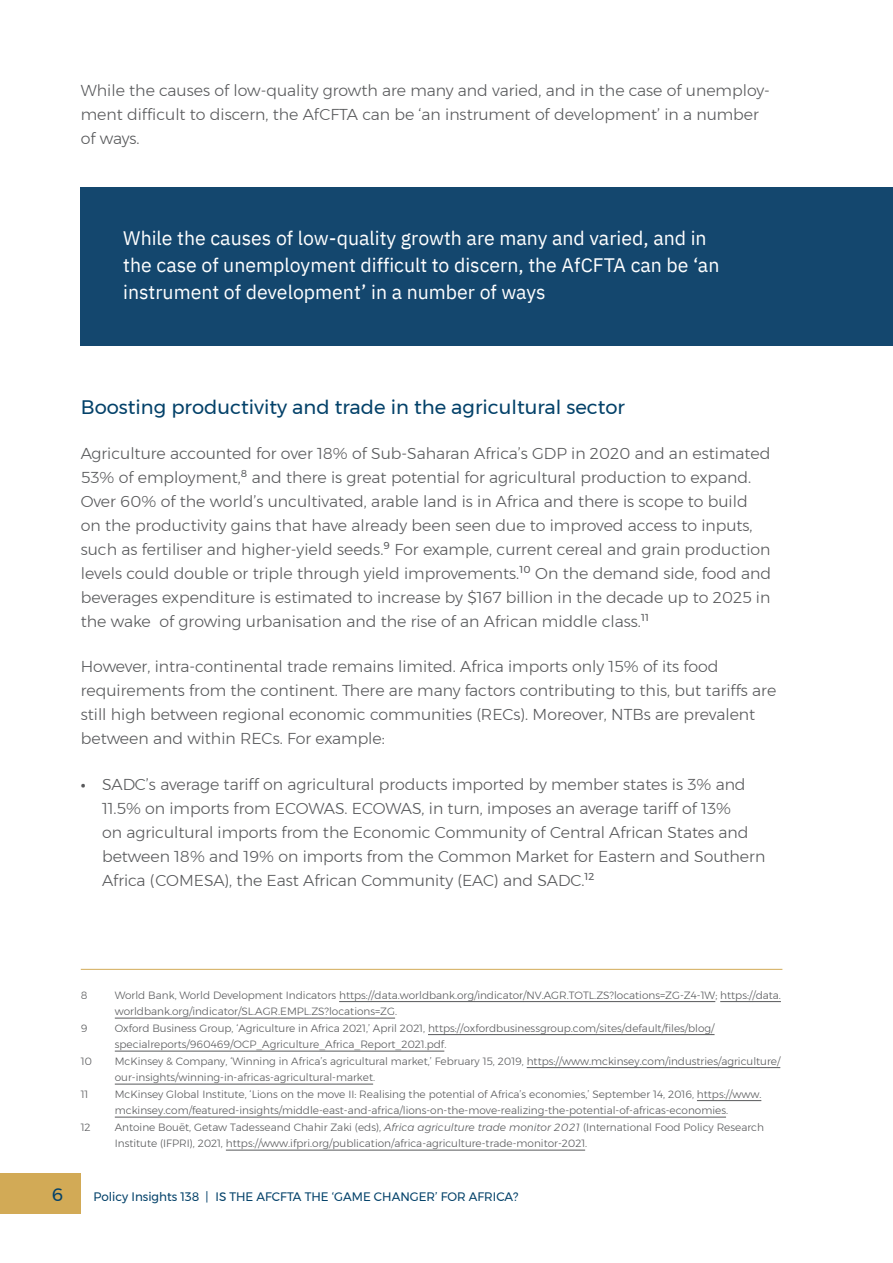
<style>
.page{position:relative;width:893px;height:1263px;background:#fff}
.page>*{position:absolute;margin:0;border:0;box-sizing:border-box;transform-origin:0 0}
.t1{font:19.5px/27px "IBM Plex Sans";color:#fff}
.t2{font:19.5px "Montserrat";color:#034169}
.t3{font:18px "Montserrat";color:#034169}
.t4{font:300 15.75px/24px "Montserrat";color:#58595b}
.t5{font:12.3px "Montserrat";color:#034169}
.t6{font:300 10.5px/16.5px "Montserrat";color:#58595b}
.s1{font-weight:600}
.s2{font-style:italic}
</style>
<div class="page">
<div style="left:0;top:1172px;width:81px;height:41px;background:#d2aa56"></div>
<hr style="left:81px;top:969px;width:701px;height:1px;background:#d2aa56">
<hr style="left:339px;top:1001px;width:376px;height:1px;background:#58595b">
<hr style="left:720px;top:1001px;width:61px;height:1px;background:#58595b">
<hr style="left:115px;top:1018px;width:280px;height:1px;background:#58595b">
<hr style="left:428px;top:1034px;width:286px;height:1px;background:#58595b">
<hr style="left:115px;top:1051px;width:329px;height:1px;background:#58595b">
<hr style="left:527px;top:1067px;width:253px;height:1px;background:#58595b">
<hr style="left:115px;top:1084px;width:258px;height:1px;background:#58595b">
<hr style="left:697px;top:1100px;width:64px;height:1px;background:#58595b">
<hr style="left:115px;top:1117px;width:611px;height:1px;background:#58595b">
<hr style="left:226px;top:1150px;width:359px;height:1px;background:#58595b">
<div style="left:81px;top:187px;width:812px;height:158px;background:#14476e"></div>
<p class="t4" style="left:81px;top:78px;width:691px">While the causes of low-quality growth are many and varied, and in the case of unemploy&shy;ment difficult to discern, the AfCFTA can be ‘an instrument of development’ in a number of ways.</p>
<p class="t1" style="left:123px;top:223px;width:598px">While the causes of low-quality growth are many and varied, and in the case of unemployment difficult to discern, the AfCFTA can be ‘an instrument of development’ in a number of ways</p>
<p class="t2" style="left:81px;top:392px;width:546px">Boosting productivity and trade in the agricultural sector</p>
<p class="t4" style="left:81px;top:441px;width:692px">Agriculture accounted for over 18% of Sub-Saharan Africa’s GDP in 2020 and an estimated 53% of employment,<sup>8</sup> and there is great potential for agricultural production to expand.<br>Over 60% of the world’s uncultivated, arable land is in Africa and there is scope to build on the productivity gains that have already been seen due to improved access to inputs, such as fertiliser and higher-yield seeds.<sup>9</sup> For example, current cereal and grain production levels could double or triple through yield improvements.<sup>10</sup> On the demand side, food and beverages expenditure is estimated to increase by $167 billion in the decade up to 2025 in the wake of growing urbanisation and the rise of an African middle class.<sup>11</sup></p>
<p class="t4" style="left:81px;top:654px;width:697px">However, intra-continental trade remains limited. Africa imports only 15% of its food requirements from the continent. There are many factors contributing to this, but tariffs are still high between regional economic communities (RECs). Moreover, NTBs are prevalent between and within RECs. For example:</p>
<p class="t4" style="left:102px;top:772px;width:665px;text-indent:-21px"><span class="s1">∙</span> SADC’s average tariff on agricultural products imported by member states is 3% and 11.5% on imports from ECOWAS. ECOWAS, in turn, imposes an average tariff of 13%<br>on agricultural imports from the Economic Community of Central African States and between 18% and 19% on imports from the Common Market for Eastern and Southern Africa (COMESA), the East African Community (EAC) and SADC.<sup>12</sup></p>
<p class="t6" style="left:81px;top:986px;width:8px">8</p>
<p class="t6" style="left:115px;top:986px;width:668px">World Bank, World Development Indicators https://data.worldbank.org/indicator/NV.AGR.TOTL.ZS?locations=ZG-Z4-1W; https://data. worldbank.org/indicator/SL.AGR.EMPL.ZS?locations=ZG.</p>
<p class="t6" style="left:81px;top:1019px;width:8px">9</p>
<p class="t6" style="left:115px;top:1019px;width:601px">Oxford Business Group, ‘Agriculture in Africa 2021,’ April 2021, https://oxfordbusinessgroup.com/sites/default/files/blog/ specialreports/960469/OCP_Agriculture_Africa_Report_2021.pdf.</p>
<p class="t6" style="left:81px;top:1052px;width:13px">10</p>
<p class="t6" style="left:115px;top:1052px;width:667px">McKinsey &amp; Company, ‘Winning in Africa’s agricultural market,’ February 15, 2019, https://www.mckinsey.com/industries/agriculture/ our-insights/winning-in-africas-agricultural-market.</p>
<p class="t6" style="left:81px;top:1085px;width:9px">11</p>
<p class="t6" style="left:115px;top:1085px;width:648px">McKinsey Global Institute, ‘Lions on the move II: Realising the potential of Africa’s economies,’ September 14, 2016, https://www. mckinsey.com/featured-insights/middle-east-and-africa/lions-on-the-move-realizing-the-potential-of-africas-economies.</p>
<p class="t6" style="left:81px;top:1118px;width:11px">12</p>
<p class="t6" style="left:115px;top:1118px;width:651px">Antoine Bouët, Getaw Tadesseand Chahir Zaki (eds), <span class="s2">Africa agriculture trade monitor 2021</span> (International Food Policy Research<br>Institute (IFPRI), 2021, https://www.ifpri.org/publication/africa-agriculture-trade-monitor-2021.</p>
<p class="t3" style="left:52px;top:1181px;width:13px">6</p>
<p class="t5" style="left:94px;top:1187px;width:426px">Policy Insights 138 | IS THE AFCFTA THE ‘GAME CHANGER’ FOR AFRICA?</p>
</div>
